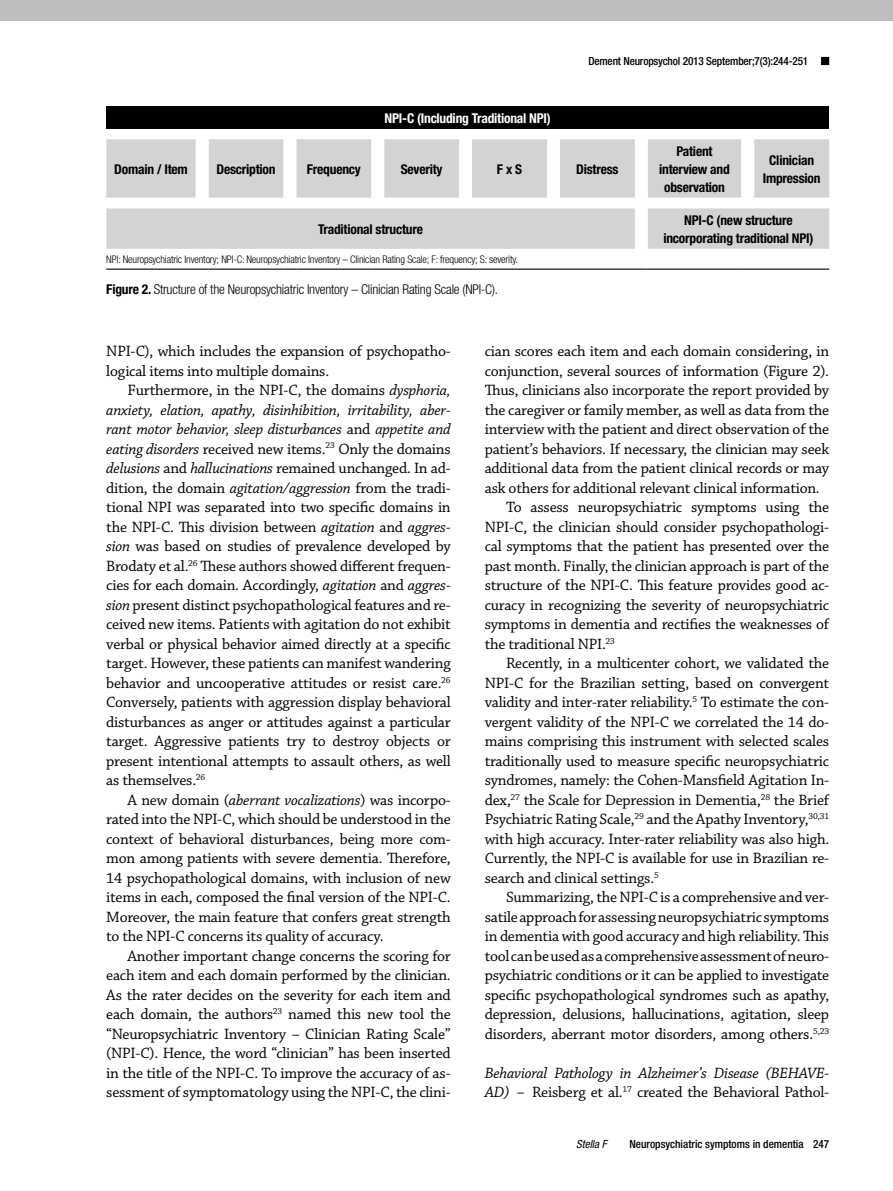
<style>
.page{position:relative;width:893px;height:1191px;background:#fff}
.page>*{position:absolute;margin:0;border:0;box-sizing:border-box;transform-origin:0 0}
.t1{font:15.75px/19.5px "Chaparral Pro";letter-spacing:-.015em;color:#000;text-align:justify}
.t2{font:italic 15.75px/19.5px "Chaparral Pro";letter-spacing:-.015em;color:#000}
.t3{font:700 condensed 13.5px/18px "Helvetica Neue";letter-spacing:-.015em;color:#000;text-align:center}
.t4{font:300 condensed 13.5px "Helvetica Neue";letter-spacing:-.015em;color:#000}
.t5{font:700 condensed 13.5px "Helvetica Neue";color:#fff}
.t6{font:500 condensed 11.25px "Helvetica Neue";letter-spacing:-.005em;color:#000}
.t7{font:italic condensed 11.25px "Helvetica Neue";color:#000}
.t8{font:300 condensed 10.5px "Helvetica Neue";letter-spacing:-.015em;color:#000}
.s1{font-weight:700}
.s2{font-style:italic}
.s3{font-style:normal}
</style>
<div class="page">
<div style="left:0;top:0;width:893px;height:21px;background:#bcbec0"></div>
<div style="left:821px;top:57px;width:8px;height:8px;border:2px solid #000"></div>
<div style="left:106px;top:106px;width:723px;height:23px;background:#000"></div>
<svg style="left:106px;top:139px;width:723px;height:110px;fill:#d1d3d4"></svg>
<hr style="left:106px;top:268px;width:90px;height:2px;background:#000">
<svg style="left:196px;top:268px;width:13px;height:2px"></svg>
<hr style="left:209px;top:268px;width:75px;height:2px;background:#000">
<svg style="left:284px;top:268px;width:12px;height:2px"></svg>
<hr style="left:296px;top:268px;width:75px;height:2px;background:#000">
<svg style="left:371px;top:268px;width:13px;height:2px"></svg>
<hr style="left:384px;top:268px;width:75px;height:2px;background:#000">
<svg style="left:459px;top:268px;width:13px;height:2px"></svg>
<hr style="left:472px;top:268px;width:75px;height:2px;background:#000">
<svg style="left:547px;top:268px;width:13px;height:2px"></svg>
<hr style="left:560px;top:268px;width:75px;height:2px;background:#000">
<svg style="left:635px;top:268px;width:13px;height:2px"></svg>
<hr style="left:648px;top:268px;width:93px;height:2px;background:#000">
<svg style="left:741px;top:268px;width:13px;height:2px"></svg>
<hr style="left:754px;top:268px;width:75px;height:2px;background:#000">
<p class="t5" style="left:385px;top:110px;width:168px">NPI-C (Including Traditional NPI)</p>
<p class="t6" style="left:588px;top:54px;width:222px">Dement Neuropsychol 2013 September;7(3):244-251</p>
<p class="t3" style="left:114px;top:160px;width:75px">Domain / Item</p>
<p class="t3" style="left:216px;top:160px;width:61px">Description</p>
<p class="t3" style="left:307px;top:160px;width:55px">Frequency</p>
<p class="t3" style="left:401px;top:160px;width:43px">Severity</p>
<p class="t3" style="left:497px;top:160px;width:26px">F x S</p>
<p class="t3" style="left:576px;top:160px;width:44px">Distress</p>
<p class="t3" style="left:659px;top:142px;width:72px">Patient interview and observation</p>
<p class="t3" style="left:763px;top:151px;width:59px">Clinician<br>Impression</p>
<p class="t3" style="left:318px;top:220px;width:106px">Traditional structure</p>
<p class="t3" style="left:663px;top:211px;width:152px">NPI -C (new structure incorporating traditional NPI)</p>
<p class="t8" style="left:106px;top:253px;width:413px">NPI: Neuropsychiatric Inventory; NPI-C: Neuropsychiatric Inventory – Clinician Rating Scale; F: frequency; S: severity.</p>
<p class="t4" style="left:106px;top:282px;width:393px"><span class="s1">Figure 2.</span> Structure of the Neuropsychiatric Inventory – Clinician Rating Scale (NPI-C).</p>
<p class="t1" style="left:106px;top:342px;width:346px">NPI-C), which includes the expansion of psychopatho&shy;logical items into multiple domains.</p>
<p class="t1" style="left:106px;top:381px;width:346px;text-indent:21px">Furthermore, in the NPI-C, the domains <span class="s2">dysphoria, anxiety, elation, apathy, disinhibition, irritability, aber&shy;rant motor behavior, sleep disturbances</span> and <span class="s2">appetite and eating disorders</span> received new items.<sup>23</sup> Only the domains <span class="s2">delusions</span> and <span class="s2">hallucinations</span> remained unchanged. In ad&shy;dition, the domain <span class="s2">agitation/aggression</span> from the tradi&shy;tional NPI was separated into two specific domains in the NPI-C. This division between <span class="s2">agitation</span> and <span class="s2">aggres&shy;sion</span> was based on studies of prevalence developed by Brodaty et al.<sup>26</sup> These authors showed different frequen&shy;cies for each domain. Accordingly, <span class="s2">agitation</span> and <span class="s2">aggres&shy;sion</span> present distinct psychopathological features and re&shy;ceived new items. Patients with agitation do not exhibit verbal or physical behavior aimed directly at a specific target. However, these patients can manifest wandering behavior and uncooperative attitudes or resist care.<sup>26<br></sup>Conversely, patients with aggression display behavioral disturbances as anger or attitudes against a particular target. Aggressive patients try to destroy objects or present intentional attempts to assault others, as well as themselves.<sup>26</sup></p>
<p class="t1" style="left:106px;top:790px;width:346px;text-indent:21px">A new domain (<span class="s2">aberrant vocalizations</span>) was incorpo&shy;rated into the NPI-C, which should be understood in the context of behavioral disturbances, being more com&shy;mon among patients with severe dementia. Therefore, 14 psychopathological domains, with inclusion of new items in each, composed the final version of the NPI-C.<br>Moreover, the main feature that confers great strength to the NPI-C concerns its quality of accuracy.</p>
<p class="t1" style="left:106px;top:946px;width:346px;text-indent:21px">Another important change concerns the scoring for each item and each domain performed by the clinician.<br>As the rater decides on the severity for each item and each domain, the authors<sup>23</sup> named this new tool the “Neuropsychiatric Inventory – Clinician Rating Scale” (NPI-C). Hence, the word “clinician” has been inserted in the title of the NPI-C. To improve the accuracy of as&shy;sessment of symptomatology using the NPI-C, the clini-</p>
<p class="t1" style="left:485px;top:342px;width:346px">cian scores each item and each domain considering, in</p>
<p class="t1" style="left:485px;top:361px;width:346px">conjunction, several sources of information (Figure 2).</p>
<p class="t1" style="left:485px;top:381px;width:346px">Thus, clinicians also incorporate the report provided by</p>
<p class="t1" style="left:485px;top:400px;width:346px">the caregiver or family member, as well as data from the</p>
<p class="t1" style="left:485px;top:420px;width:346px">interview with the patient and direct observation of the</p>
<p class="t1" style="left:485px;top:439px;width:346px">patient’s behaviors. If necessary, the clinician may seek</p>
<p class="t1" style="left:485px;top:459px;width:346px">additional data from the patient clinical records or may</p>
<p class="t1" style="left:485px;top:478px;width:337px">ask others for additional relevant clinical information.</p>
<p class="t1" style="left:506px;top:498px;width:325px">To assess neuropsychiatric symptoms using the</p>
<p class="t1" style="left:485px;top:517px;width:346px">NPI-C, the clinician should consider psychopathologi-</p>
<p class="t1" style="left:485px;top:537px;width:346px">cal symptoms that the patient has presented over the</p>
<p class="t1" style="left:485px;top:556px;width:346px">past month. Finally, the clinician approach is part of the</p>
<p class="t1" style="left:485px;top:576px;width:346px">structure of the NPI-C. This feature provides good ac-</p>
<p class="t1" style="left:485px;top:595px;width:346px">curacy in recognizing the severity of neuropsychiatric</p>
<p class="t1" style="left:485px;top:615px;width:346px">symptoms in dementia and rectifies the weaknesses of</p>
<p class="t1" style="left:485px;top:634px;width:132px">the traditional NPI.<sup>23</sup></p>
<p class="t1" style="left:506px;top:654px;width:325px">Recently, in a multicenter cohort, we validated the</p>
<p class="t1" style="left:485px;top:673px;width:346px">NPI-C for the Brazilian setting, based on convergent</p>
<p class="t1" style="left:485px;top:693px;width:346px">validity and inter-rater reliability.<sup>5</sup> To estimate the con-</p>
<p class="t1" style="left:485px;top:712px;width:346px">vergent validity of the NPI-C we correlated the 14 do-</p>
<p class="t1" style="left:485px;top:732px;width:346px">mains comprising this instrument with selected scales</p>
<p class="t1" style="left:485px;top:751px;width:346px">traditionally used to measure specific neuropsychiatric</p>
<p class="t1" style="left:485px;top:771px;width:346px">syndromes, namely: the Cohen-Mansfield Agitation In-</p>
<p class="t1" style="left:485px;top:790px;width:346px">dex,<sup>27</sup> the Scale for Depression in Dementia,<sup>28</sup> the Brief</p>
<p class="t1" style="left:485px;top:810px;width:346px">Psychiatric Rating Scale,<sup>29</sup> and the Apathy Inventory,<sup>30,31</sup></p>
<p class="t1" style="left:485px;top:829px;width:346px">with high accuracy. Inter-rater reliability was also high.</p>
<p class="t1" style="left:485px;top:849px;width:346px">Currently, the NPI-C is available for use in Brazilian re-</p>
<p class="t1" style="left:485px;top:868px;width:175px">search and clinical settings.<sup>5</sup></p>
<p class="t1" style="left:506px;top:888px;width:325px">Summarizing, the NPI-C is a comprehensive and ver-</p>
<p class="t1" style="left:485px;top:907px;width:346px">satile approach for assessing neuropsychiatric symptoms</p>
<p class="t1" style="left:485px;top:927px;width:346px">in dementia with good accuracy and high reliability. This</p>
<p class="t1" style="left:485px;top:946px;width:346px">tool can be used as a comprehensive assessment of neuro-</p>
<p class="t1" style="left:485px;top:966px;width:346px">psychiatric conditions or it can be applied to investigate</p>
<p class="t1" style="left:485px;top:985px;width:346px">specific psychopathological syndromes such as apathy,</p>
<p class="t1" style="left:485px;top:1005px;width:346px">depression, delusions, hallucinations, agitation, sleep</p>
<p class="t1" style="left:485px;top:1024px;width:346px">disorders, aberrant motor disorders, among others.<sup>5,23</sup></p>
<p class="t2" style="left:485px;top:1063px;width:346px">Behavioral Pathology in Alzheimer’s Disease (BEHAVE-<br>AD) – <span class="s3">Reisberg et al.</span><sup>17</sup> <span class="s3">created the Behavioral Pathol-</span></p>
<p class="t7" style="left:576px;top:1138px;width:32px">Stella F</p>
<p class="t6" style="left:629px;top:1137px;width:201px">Neuropsychiatric symptoms in dementia 247</p>
</div>
